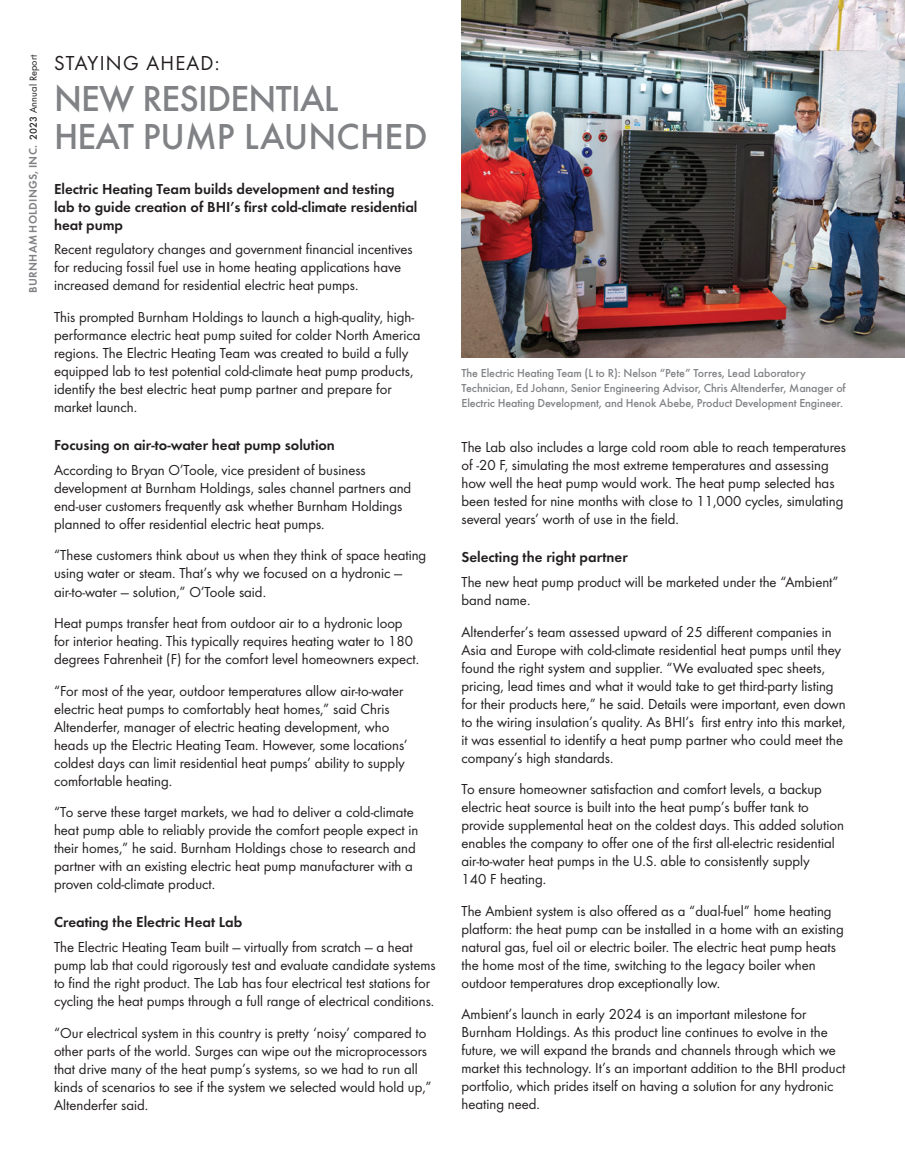
<style>
.page{position:relative;width:905px;height:1175px;background:#fff}
.page>*{position:absolute;margin:0;border:0;box-sizing:border-box;transform-origin:0 0}
.t1{font:500 37.5px/37.5px "Futura";letter-spacing:-.02em;color:#808285}
.t2{font:21px "Futura Boo";letter-spacing:.06em;color:#231f20}
.t3{font:15px/18px "Futura Boo";color:#231f20}
.t4{font:15px/18px "Futura Dem";color:#231f20}
.t5{font:500 12px/15px "Futura";letter-spacing:-.01em;color:#808285}
.t6{font:11.55px "Futura Dem";letter-spacing:.025em;color:#808285}
.s1{font-family:"Futura";font-weight:500;font-size:10.5px;color:#231f20}
.s2{font-family:"Futura Boo";font-size:10.5px;color:#231f20}
</style>
<div class="page">
<img style="left:461px;top:0;width:443px;height:358px">
<p class="t6" style="left:24px;top:293px;width:240px;rotate:-90deg">BURNHAM HOLDINGS, INC. <span class="s1">2023</span> <span class="s2">Annual Report</span></p>
<h2 class="t2" style="left:54px;top:50px;width:167px">STAYING AHEAD:</h2>
<h1 class="t1" style="left:54px;top:80px;width:375px">NEW RESIDENTIAL<br>HEAT PUMP LAUNCHED</h1>
<p class="t4" style="left:54px;top:178px;width:365px">Electric Heating Team builds development and testing lab to guide creation of BHI’s first cold-climate residential heat pump</p>
<p class="t3" style="left:54px;top:240px;width:360px">Recent regulatory changes and government financial incentives for reducing fossil fuel use in home heating applications have increased demand for residential electric heat pumps.</p>
<p class="t3" style="left:54px;top:308px;width:368px">This prompted Burnham Holdings to launch a high-quality, high&shy;performance electric heat pump suited for colder North America regions. The Electric Heating Team was created to build a fully equipped lab to test potential cold-climate heat pump products, identify the best electric heat pump partner and prepare for market launch.</p>
<p class="t4" style="left:54px;top:435px;width:282px">Focusing on air-to-water heat pump solution</p>
<p class="t3" style="left:54px;top:461px;width:359px">According to Bryan O’Toole, vice president of business development at Burnham Holdings, sales channel partners and end-user customers frequently ask whether Burnham Holdings planned to offer residential electric heat pumps.</p>
<p class="t3" style="left:54px;top:546px;width:374px">“These customers think about us when they think of space heating using water or steam. That’s why we focused on a hydronic — air-to-water — solution,” O’Toole said.</p>
<p class="t3" style="left:54px;top:614px;width:366px">Heat pumps transfer heat from outdoor air to a hydronic loop for interior heating. This typically requires heating water to 180 degrees Fahrenheit (F) for the comfort level homeowners expect.</p>
<p class="t3" style="left:54px;top:681px;width:355px">“For most of the year, outdoor temperatures allow air-to-water electric heat pumps to comfortably heat homes,” said Chris Altenderfer, manager of electric heating development, who heads up the Electric Heating Team. However, some locations’ coldest days can limit residential heat pumps’ ability to supply comfortable heating.</p>
<p class="t3" style="left:54px;top:803px;width:366px">“To serve these target markets, we had to deliver a cold-climate heat pump able to reliably provide the comfort people expect in their homes,” he said. Burnham Holdings chose to research and partner with an existing electric heat pump manufacturer with a proven cold-climate product.</p>
<p class="t4" style="left:54px;top:912px;width:190px">Creating the Electric Heat Lab</p>
<p class="t3" style="left:54px;top:938px;width:383px">The Electric Heating Team built — virtually from scratch — a heat pump lab that could rigorously test and evaluate candidate systems to find the right product. The Lab has four electrical test stations for cycling the heat pumps through a full range of electrical conditions.</p>
<p class="t3" style="left:54px;top:1023px;width:379px">“Our electrical system in this country is pretty ‘noisy’ compared to other parts of the world. Surges can wipe out the microprocessors that drive many of the heat pump’s systems, so we had to run all kinds of scenarios to see if the system we selected would hold up,” Altenderfer said.</p>
<p class="t5" style="left:461px;top:365px;width:386px">The Electric Heating Team (L to R): Nelson “Pete” Torres, Lead Laboratory<br>Technician, Ed Johann, Senior Engineering Advisor, Chris Altenderfer, Manager of<br>Electric Heating Development, and Henok Abebe, Product Development Engineer.</p>
<p class="t3" style="left:461px;top:438px;width:386px">The Lab also includes a large cold room able to reach temperatures of -20 F, simulating the most extreme temperatures and assessing how well the heat pump would work. The heat pump selected has been tested for nine months with close to 11,000 cycles, simulating several years’ worth of use in the field.</p>
<p class="t4" style="left:461px;top:547px;width:168px">Selecting the right partner</p>
<p class="t3" style="left:461px;top:573px;width:378px">The new heat pump product will be marketed under the “Ambient” band name.</p>
<p class="t3" style="left:461px;top:622px;width:386px">Altenderfer’s team assessed upward of 25 different companies in Asia and Europe with cold-climate residential heat pumps until they found the right system and supplier. “We evaluated spec sheets, pricing, lead times and what it would take to get third-party listing for their products here,” he said. Details were important, even down to the wiring insulation’s quality. As BHI’s first entry into this market, it was essential to identify a heat pump partner who could meet the company’s high standards.</p>
<p class="t3" style="left:461px;top:780px;width:384px">To ensure homeowner satisfaction and comfort levels, a backup electric heat source is built into the heat pump’s buffer tank to provide supplemental heat on the coldest days. This added solution enables the company to offer one of the first all-electric residential air-to-water heat pumps in the U.S. able to consistently supply<br>140 F heating.</p>
<p class="t3" style="left:461px;top:901px;width:384px">The Ambient system is also offered as a “dual-fuel” home heating platform: the heat pump can be installed in a home with an existing natural gas, fuel oil or electric boiler. The electric heat pump heats the home most of the time, switching to the legacy boiler when outdoor temperatures drop exceptionally low.</p>
<p class="t3" style="left:461px;top:1005px;width:385px">Ambient’s launch in early 2024 is an important milestone for Burnham Holdings. As this product line continues to evolve in the future, we will expand the brands and channels through which we market this technology. It’s an important addition to the BHI product portfolio, which prides itself on having a solution for any hydronic heating need.</p>
</div>
